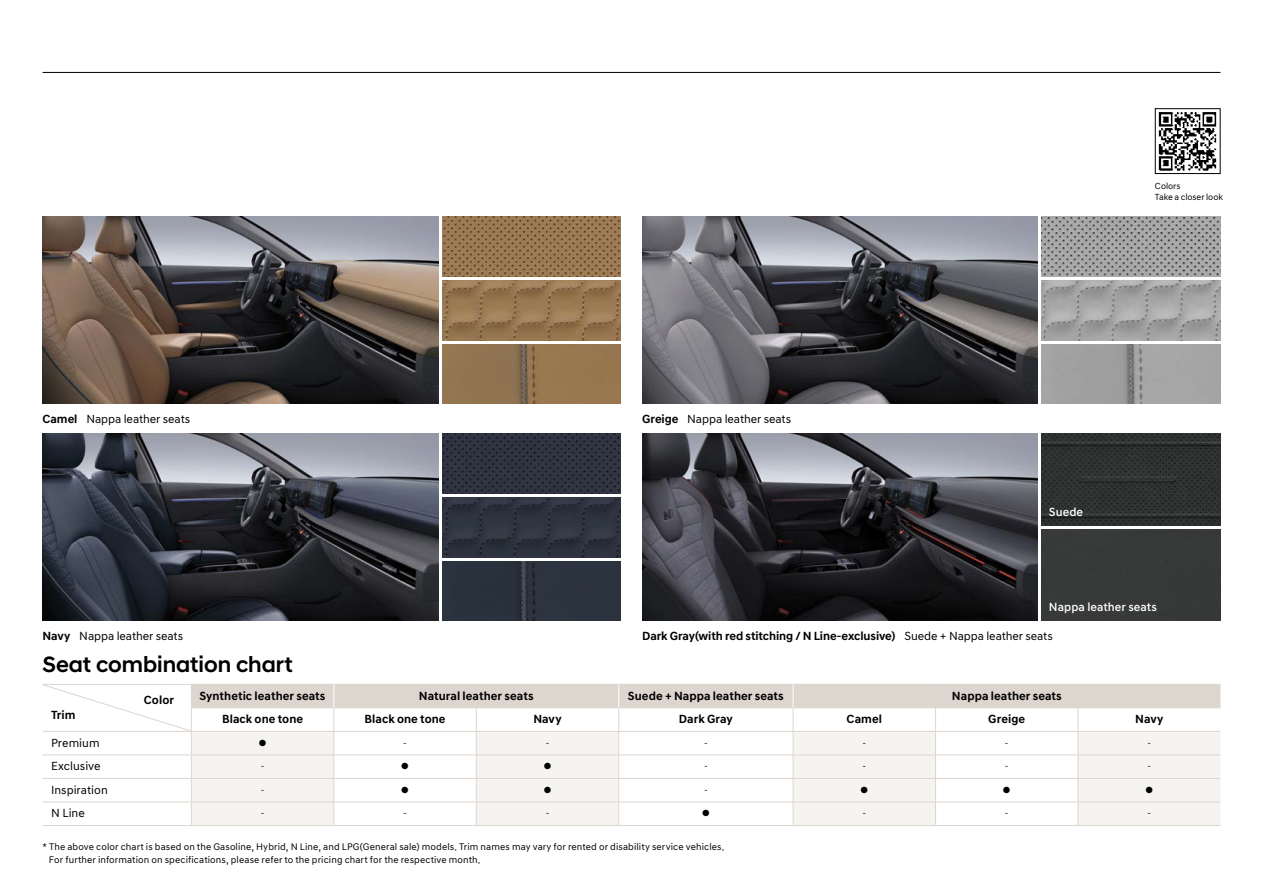
<style>
.page{position:relative;width:1263px;height:893px;background:#fff}
.page>*{position:absolute;margin:0;border:0;box-sizing:border-box;transform-origin:0 0}
.t1{font:22.5px "Hyundai Sans Head KROTF Medium";color:#000}
.t2{font:12px "Hyundai Sans Text KROTF Bold";letter-spacing:.005em;color:#000}
.t3{font:12px "Hyundai Sans Text KROTF Regular";letter-spacing:-.005em;color:#000}
.t4{font:12px "Hyundai Sans Text KROTF Medium";letter-spacing:.005em;color:#fff}
.t5{font:9.75px/13.5px "Hyundai Sans Text KROTF Regular";letter-spacing:.01em;color:#000}
.t6{font:9px/11.2px "Hyundai Sans Text KROTF Regular";letter-spacing:-.005em;color:#000}
.s1{font-family:"Hyundai Sans Text KROTF Bold"}
.s2{font-family:"Hyundai Sans Text KROTF Regular"}
</style>
<div class="page">
<img style="left:1042px;top:434px;width:178px;height:91px">
<div style="left:1042px;top:529px;width:178px;height:92px;background:#373938"></div>
<img style="left:442px;top:217px;width:179px;height:59px">
<img style="left:442px;top:281px;width:179px;height:59px">
<img style="left:442px;top:344px;width:179px;height:60px">
<img style="left:442px;top:434px;width:179px;height:59px">
<img style="left:442px;top:497px;width:179px;height:60px">
<div style="left:442px;top:561px;width:179px;height:60px;background:#2b333e"></div>
<img style="left:1042px;top:217px;width:178px;height:59px">
<img style="left:1042px;top:281px;width:178px;height:59px">
<img style="left:1042px;top:344px;width:178px;height:60px">
<hr style="left:43px;top:825px;width:148px;height:1px;background:#dcd6ce">
<hr style="left:191px;top:825px;width:143px;height:1px;background:#dcd6ce">
<hr style="left:334px;top:825px;width:142px;height:1px;background:#dcd6ce">
<hr style="left:476px;top:825px;width:143px;height:1px;background:#dcd6ce">
<hr style="left:619px;top:825px;width:174px;height:1px;background:#dcd6ce">
<hr style="left:793px;top:825px;width:142px;height:1px;background:#dcd6ce">
<hr style="left:935px;top:825px;width:143px;height:1px;background:#dcd6ce">
<hr style="left:1078px;top:825px;width:142px;height:1px;background:#dcd6ce">
<svg style="left:43px;top:684px;width:1177px;height:141px"></svg>
<img style="left:43px;top:217px;width:395px;height:187px">
<img style="left:642px;top:217px;width:395px;height:187px">
<img style="left:43px;top:434px;width:395px;height:187px">
<img style="left:642px;top:434px;width:395px;height:187px">
<img style="left:1158px;top:112px;width:59px;height:59px">
<div style="left:1155px;top:108px;width:65px;height:66px;border:1px solid #000"></div>
<hr style="left:43px;top:72px;width:1177px;height:1px;background:#000">
<p class="t3" style="left:43px;top:411px;width:149px"><span class="s1">Camel</span> Nappa leather seats</p>
<p class="t3" style="left:642px;top:411px;width:151px"><span class="s1">Greige</span> Nappa leather seats</p>
<p class="t6" style="left:1155px;top:181px;width:69px">Colors<br>Take a closer look</p>
<p class="t4" style="left:1049px;top:504px;width:36px">Suede</p>
<p class="t4" style="left:1049px;top:600px;width:110px">Nappa leather seats</p>
<p class="t3" style="left:43px;top:628px;width:142px"><span class="s1">Navy</span> Nappa leather seats</p>
<p class="t2" style="left:642px;top:628px;width:412px">Dark Gray(with red stitching / N Line-exclusive) <span class="s2">Suede + Nappa leather seats</span></p>
<h1 class="t1" style="left:43px;top:651px;width:252px">Seat combination chart</h1>
<p class="t2" style="left:144px;top:692px;width:32px">Color</p>
<p class="t2" style="left:51px;top:707px;width:26px">Trim</p>
<p class="t2" style="left:200px;top:688px;width:127px">Synthetic leather seats</p>
<p class="t2" style="left:419px;top:688px;width:116px">Natural leather seats</p>
<p class="t2" style="left:628px;top:688px;width:157px">Suede + Nappa leather seats</p>
<p class="t2" style="left:952px;top:688px;width:111px">Nappa leather seats</p>
<p class="t2" style="left:222px;top:712px;width:83px">Black one tone</p>
<p class="t2" style="left:364px;top:712px;width:83px">Black one tone</p>
<p class="t2" style="left:533px;top:712px;width:30px">Navy</p>
<p class="t2" style="left:679px;top:712px;width:55px">Dark Gray</p>
<p class="t2" style="left:846px;top:712px;width:37px">Camel</p>
<p class="t2" style="left:988px;top:712px;width:38px">Greige</p>
<p class="t2" style="left:1135px;top:712px;width:30px">Navy</p>
<p class="t3" style="left:51px;top:735px;width:50px">Premium</p>
<p class="t6" style="left:258px;top:737px;width:10px">●</p>
<p class="t6" style="left:403px;top:737px;width:5px">-</p>
<p class="t6" style="left:546px;top:737px;width:5px">-</p>
<p class="t6" style="left:704px;top:737px;width:5px">-</p>
<p class="t6" style="left:862px;top:737px;width:5px">-</p>
<p class="t6" style="left:1005px;top:737px;width:5px">-</p>
<p class="t6" style="left:1147px;top:737px;width:5px">-</p>
<p class="t3" style="left:51px;top:759px;width:51px">Exclusive</p>
<p class="t6" style="left:261px;top:761px;width:5px">-</p>
<p class="t6" style="left:401px;top:761px;width:10px">●</p>
<p class="t6" style="left:543px;top:761px;width:10px">●</p>
<p class="t6" style="left:704px;top:761px;width:5px">-</p>
<p class="t6" style="left:862px;top:761px;width:5px">-</p>
<p class="t6" style="left:1005px;top:761px;width:5px">-</p>
<p class="t6" style="left:1147px;top:761px;width:5px">-</p>
<p class="t3" style="left:51px;top:782px;width:58px">Inspiration</p>
<p class="t6" style="left:261px;top:784px;width:5px">-</p>
<p class="t6" style="left:401px;top:784px;width:10px">●</p>
<p class="t6" style="left:543px;top:784px;width:10px">●</p>
<p class="t6" style="left:704px;top:784px;width:5px">-</p>
<p class="t6" style="left:860px;top:784px;width:10px">●</p>
<p class="t6" style="left:1003px;top:784px;width:10px">●</p>
<p class="t6" style="left:1145px;top:784px;width:10px">●</p>
<p class="t3" style="left:51px;top:806px;width:35px">N Line</p>
<p class="t6" style="left:261px;top:808px;width:5px">-</p>
<p class="t6" style="left:403px;top:808px;width:5px">-</p>
<p class="t6" style="left:546px;top:808px;width:5px">-</p>
<p class="t6" style="left:702px;top:808px;width:10px">●</p>
<p class="t6" style="left:862px;top:808px;width:5px">-</p>
<p class="t6" style="left:1005px;top:808px;width:5px">-</p>
<p class="t6" style="left:1147px;top:808px;width:5px">-</p>
<p class="t5" style="left:49px;top:840px;width:677px;text-indent:-6px">* The above color chart is based on the Gasoline, Hybrid, N Line, and LPG(General sale) models. Trim names may vary for rented or disability service vehicles.<br>For further information on specifications, please refer to the pricing chart for the respective month.</p>
</div>
